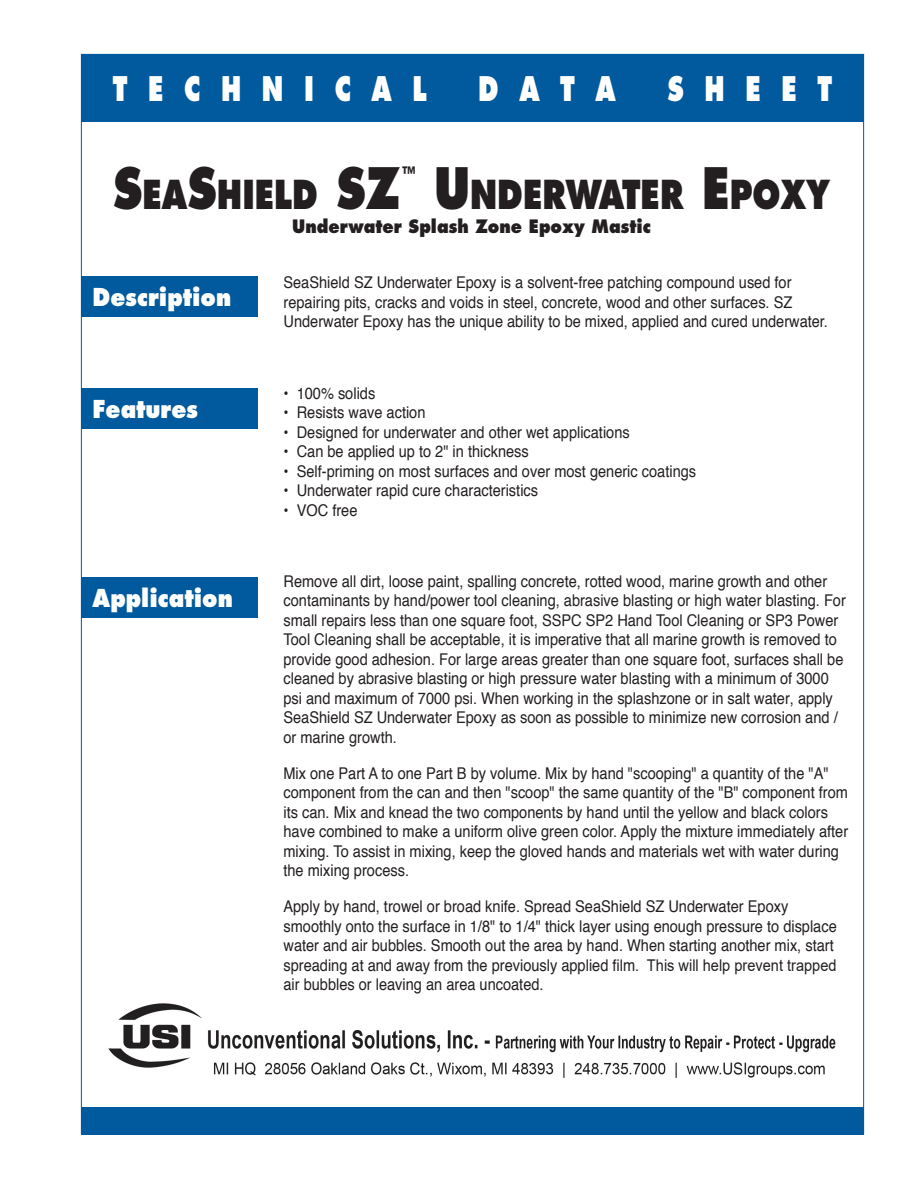
<style>
.page{position:relative;width:918px;height:1188px;background:#fff}
.page>*{position:absolute;margin:0;border:0;box-sizing:border-box;transform-origin:0 0}
.t1{font:800 38.85px "Futura";color:#231f20;scale:.8 1}
.t2{font:800 33px "Futura";color:#fff;scale:.75 1}
.t3{font:800 24px "Futura";color:#fff;scale:.9 1}
.t4{font:800 18px "Futura";color:#231f20;scale:.9 1}
.t5{font:800 18px "Futura";color:#231f20;scale:.8 1}
.t6{font:16.2px/19.5px "Helvetica";color:#231f20;scale:.9 1}
.s1{font-size:55.5px}
.s2{font-family:"Arial"}
</style>
<div class="page">
<div style="left:81px;top:54px;width:783px;height:68px;background:#015a9d"></div>
<div style="left:81px;top:1107px;width:783px;height:27px;background:#015a9d"></div>
<div style="left:81px;top:276px;width:176px;height:40px;background:#015a9d"></div>
<div style="left:81px;top:388px;width:176px;height:41px;background:#015a9d"></div>
<div style="left:81px;top:577px;width:176px;height:41px;background:#015a9d"></div>
<img style="left:108px;top:1003px;width:728px;height:75px">
<h2 class="t2" style="left:113px;top:70px;width:420px">T E C H N I C A L</h2>
<h2 class="t2" style="left:478px;top:70px;width:185px">D A T A</h2>
<h2 class="t2" style="left:668px;top:70px;width:221px">S H E E T</h2>
<h1 class="t1" style="left:113px;top:173px;width:360px"><span class="s1">S</span>EA<span class="s1">S</span>HIELD <span class="s1">SZ</span></h1>
<p class="t5" style="left:402px;top:164px;width:19px">™</p>
<h1 class="t1" style="left:434px;top:173px;width:497px"><span class="s1">U</span>NDERWATER <span class="s1">E</span>POXY</h1>
<p class="t4" style="left:292px;top:216px;width:400px">Underwater Splash Zone Epoxy Mastic</p>
<p class="t6" style="left:284px;top:274px;width:607px">SeaShield SZ Underwater Epoxy is a solvent-free patching compound used for repairing pits, cracks and voids in steel, concrete, wood and other surfaces. SZ<br>Underwater Epoxy has the unique ability to be mixed, applied and cured underwater.</p>
<h3 class="t3" style="left:93px;top:283px;width:156px">Description</h3>
<h3 class="t3" style="left:93px;top:396px;width:119px">Features</h3>
<h3 class="t3" style="left:93px;top:585px;width:157px">Application</h3>
<p class="t6" style="left:284px;top:385px;width:104px">• 100% solids</p>
<p class="t6" style="left:284px;top:404px;width:159px">• Resists wave action</p>
<p class="t6" style="left:284px;top:424px;width:386px">• Designed for underwater and other wet applications</p>
<p class="t6" style="left:284px;top:443px;width:274px">• Can be applied up to 2" in thickness</p>
<p class="t6" style="left:284px;top:463px;width:460px">• Self-priming on most surfaces and over most generic coatings</p>
<p class="t6" style="left:284px;top:482px;width:284px">• Underwater rapid cure characteristics</p>
<p class="t6" style="left:284px;top:502px;width:84px">• VOC free</p>
<p class="t6" style="left:284px;top:573px;width:626px">Remove all dirt, loose paint, spalling concrete, rotted wood, marine growth and other contaminants by hand/power tool cleaning, abrasive blasting or high water blasting. For small repairs less than one square foot, SSPC SP2 Hand Tool Cleaning or SP3 Power Tool Cleaning shall be acceptable, it is imperative that all marine growth is removed to provide good adhesion. For large areas greater than one square foot, surfaces shall be cleaned by abrasive blasting or high pressure water blasting with a minimum of 3000 psi and maximum of 7000 psi. When working in the splashzone or in salt water, apply SeaShield SZ Underwater Epoxy as soon as possible to minimize new corrosion and / or marine growth.</p>
<p class="t6" style="left:284px;top:765px;width:629px">Mix one Part A to one Part B by volume. Mix by hand "scooping" a quantity of the "A" component from the can and then "scoop" the same quantity of the "B" component from its can. Mix and knead the two components by hand until the yellow and black colors have combined to make a uniform olive green color. Apply the mixture immediately after mixing. To assist in mixing, keep the gloved hands and materials wet with water during the mixing process.</p>
<p class="t6" style="left:284px;top:898px;width:616px">Apply by hand, trowel or broad knife. Spread SeaShield SZ Underwater Epoxy smoothly onto the surface in 1/8" to 1/4" thick layer using enough pressure to displace water and air bubbles. Smooth out the area by hand. When starting another mix, start spreading at and away from the previously applied fi lm. <span class="s2">This will help prevent trapped </span>air bubbles or leaving an area uncoated.</p>
</div>
